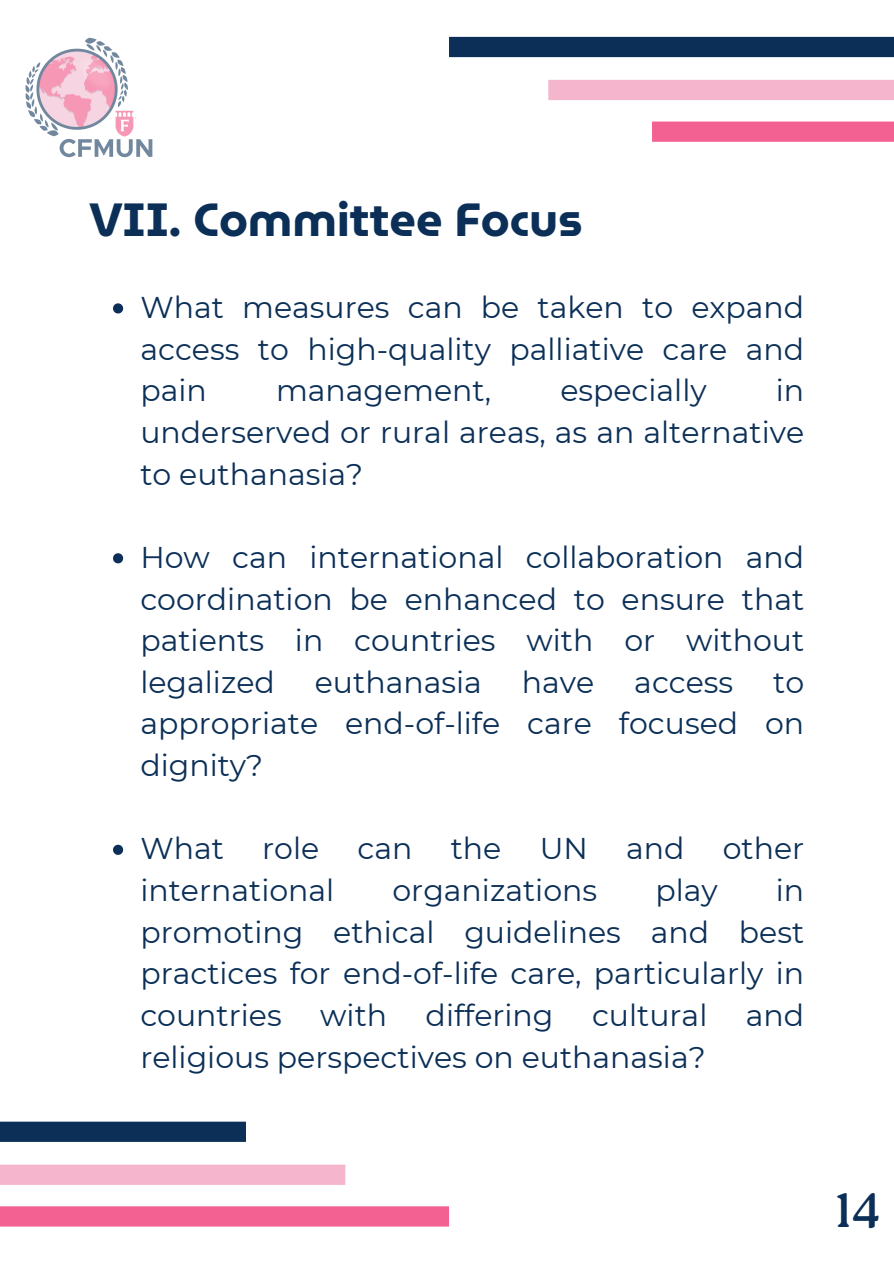
<style>
.page{position:relative;width:894px;height:1264px;background:#fff}
.page>*{position:absolute;margin:0;border:0;box-sizing:border-box;transform-origin:0 0}
.t1{font:47.85px "Roca One";color:#0b2f57}
.t2{font:700 46.5px "Museo Moderno";color:#0b2f57}
.t3{font:30px/41.7px "Montserrat";color:#0b2f57;text-align:justify}
</style>
<div class="page">
<img style="left:25px;top:37px;width:128px;height:121px">
<div style="left:449px;top:37px;width:444px;height:20px;background:#0b2f57"></div>
<div style="left:548px;top:80px;width:345px;height:20px;background:#f4b5cd"></div>
<div style="left:651px;top:121px;width:242px;height:21px;background:#f26191"></div>
<div style="left:0;top:1121px;width:246px;height:20px;background:#0b2f57"></div>
<div style="left:0;top:1164px;width:345px;height:20px;background:#f4b5cd"></div>
<div style="left:0;top:1206px;width:449px;height:20px;background:#f26191"></div>
<svg style="left:113px;top:303px;width:10px;height:10px"></svg>
<svg style="left:113px;top:553px;width:10px;height:10px"></svg>
<svg style="left:113px;top:844px;width:10px;height:10px"></svg>
<p class="t2" style="left:89px;top:182px;width:495px">VII. Committee Focus</p>
<p class="t3" style="left:140px;top:286px;width:665px">What measures can be taken to expand access to high-quality palliative care and pain</p>
<p class="t3" style="left:140px;top:369px;width:665px;text-indent:635px">in underserved or rural areas, as an alternative to euthanasia?</p>
<p class="t3" style="left:276px;top:369px;width:216px">management,</p>
<p class="t3" style="left:560px;top:369px;width:148px">especially</p>
<p class="t3" style="left:140px;top:536px;width:665px">How can international collaboration and coordination be enhanced to ensure that patients in countries with or without legalized</p>
<p class="t3" style="left:315px;top:661px;width:168px">euthanasia</p>
<p class="t3" style="left:521px;top:661px;width:74px">have</p>
<p class="t3" style="left:634px;top:661px;width:100px">access</p>
<p class="t3" style="left:140px;top:661px;width:665px;text-indent:632px">to appropriate end-of-life care focused on dignity?</p>
<h1 class="t3" style="left:140px;top:827px;width:85px">What</h1>
<h1 class="t3" style="left:262px;top:827px;width:59px">role</h1>
<h1 class="t3" style="left:357px;top:827px;width:56px">can</h1>
<h1 class="t3" style="left:450px;top:827px;width:52px">the</h1>
<h1 class="t3" style="left:539px;top:827px;width:50px">UN</h1>
<h1 class="t3" style="left:626px;top:827px;width:60px">and</h1>
<h1 class="t3" style="left:722px;top:827px;width:83px">other</h1>
<h1 class="t3" style="left:140px;top:869px;width:195px">international</h1>
<h1 class="t3" style="left:392px;top:869px;width:206px">organizations</h1>
<h1 class="t3" style="left:655px;top:869px;width:64px">play</h1>
<h1 class="t3" style="left:140px;top:869px;width:665px;text-indent:635px">in promoting ethical guidelines and best practices for end-of-life care, particularly in countries</h1>
<h1 class="t3" style="left:320px;top:994px;width:68px">with</h1>
<h1 class="t3" style="left:425px;top:994px;width:129px">differing</h1>
<h1 class="t3" style="left:592px;top:994px;width:117px">cultural</h1>
<h1 class="t3" style="left:745px;top:994px;width:60px">and</h1>
<h1 class="t3" style="left:140px;top:1035px;width:566px">religious perspectives on euthanasia?</h1>
<p class="t1" style="left:834px;top:1182px;width:47px">14</p>
</div>
